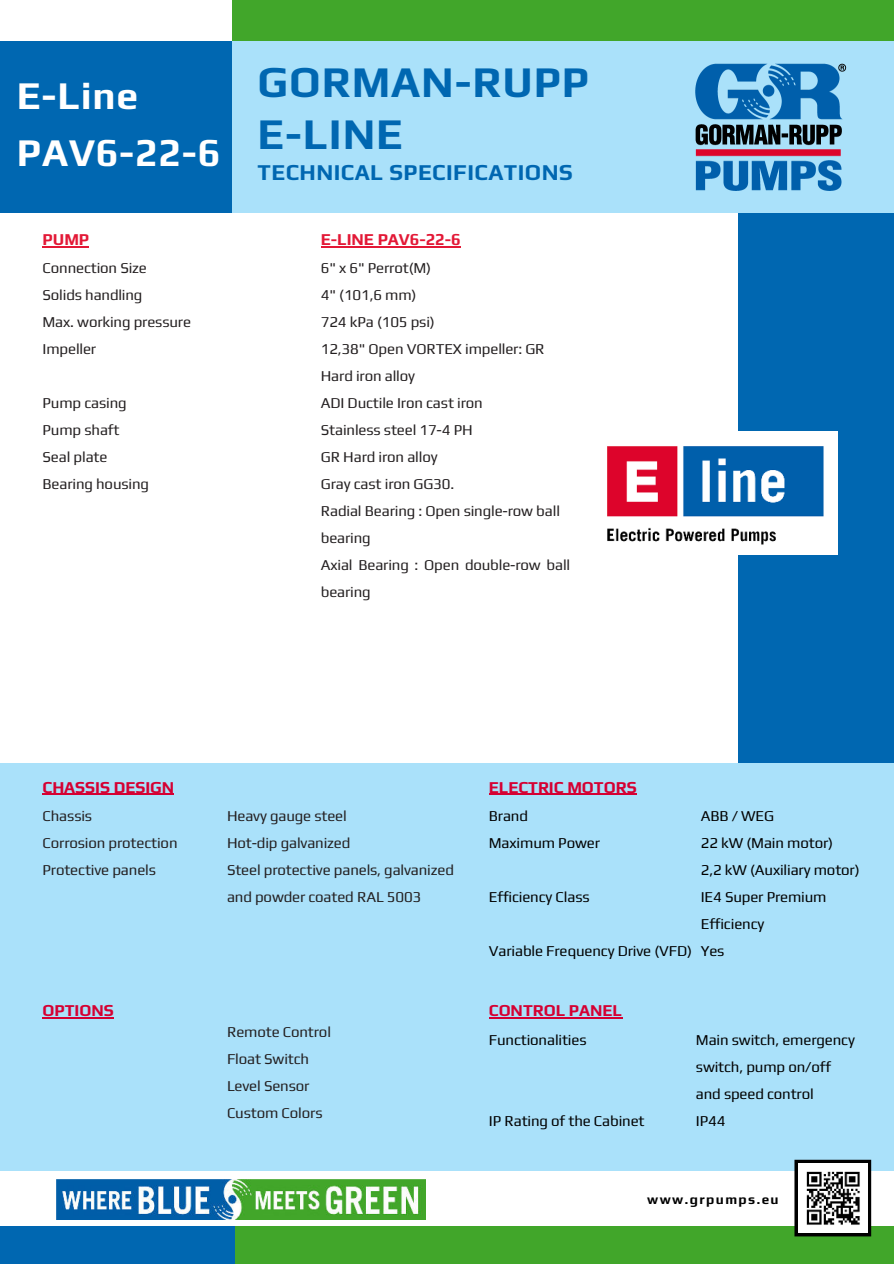
<style>
.page{position:relative;width:894px;height:1264px;background:#fff}
.page>*{position:absolute;margin:0;border:0;box-sizing:border-box;transform-origin:0 0}
.t1{font:700 43.5px/51.8px "Play";letter-spacing:.02em;color:#0067b1}
.t2{font:700 39px/57.3px "Play";letter-spacing:.02em;color:#fff}
.t3{font:700 22.5px "Play";letter-spacing:.02em;color:#0067b1}
.t4{font:700 16.5px "Play";letter-spacing:-.005em;color:#d50032}
.t5{font:700 16.5px "Play";letter-spacing:-.005em;color:#e31836}
.t6{font:15px/27px "Play";letter-spacing:-.01em;color:#231f20}
.t7{font:15px/27px "Play";letter-spacing:-.01em;color:#000}
.t8{font:700 13.5px "Play";letter-spacing:.105em;color:#000}
</style>
<div class="page">
<div style="left:737px;top:201px;width:156px;height:561px;background:#0067b1"></div>
<div style="left:0;top:762px;width:475px;height:408px;background:#aae1fa"></div>
<div style="left:458px;top:762px;width:435px;height:408px;background:#aae1fa"></div>
<div style="left:234px;top:1226px;width:659px;height:37px;background:#41a62a"></div>
<div style="left:0;top:1226px;width:234px;height:37px;background:#0067b1"></div>
<img style="left:57px;top:1179px;width:368px;height:40px">
<div style="left:232px;top:41px;width:661px;height:171px;background:#aae1fa"></div>
<div style="left:0;top:41px;width:232px;height:171px;background:#0067b1"></div>
<div style="left:232px;top:0;width:661px;height:41px;background:#41a62a"></div>
<img style="left:695px;top:63px;width:152px;height:128px">
<img style="left:607px;top:431px;width:230px;height:123px">
<hr style="left:488px;top:793px;width:148px;height:1px;background:#d50032">
<hr style="left:488px;top:1017px;width:134px;height:1px;background:#d50032">
<hr style="left:43px;top:246px;width:46px;height:1px;background:#e31836">
<hr style="left:43px;top:793px;width:131px;height:1px;background:#d50032">
<hr style="left:321px;top:246px;width:139px;height:1px;background:#e31836">
<hr style="left:43px;top:1017px;width:71px;height:1px;background:#d50032">
<svg style="left:794px;top:1159px;width:76px;height:77px"></svg>
<img style="left:798px;top:1163px;width:68px;height:69px">
<h2 class="t2" style="left:17px;top:64px;width:205px">E-Line<br>PAV6-22-6</h2>
<p class="t5" style="left:43px;top:228px;width:48px">PUMP</p>
<p class="t6" style="left:43px;top:253px;width:150px">Connection Size<br>Solids handling<br>Max. working pressure<br>Impeller</p>
<p class="t6" style="left:43px;top:388px;width:108px">Pump casing<br>Pump shaft<br>Seal plate<br>Bearing housing</p>
<h1 class="t1" style="left:257px;top:53px;width:333px">GORMAN-RUPP<br>E-LINE</h1>
<h3 class="t3" style="left:257px;top:156px;width:316px">TECHNICAL SPECIFICATIONS</h3>
<p class="t5" style="left:321px;top:228px;width:141px">E-LINE PAV6-22-6</p>
<p class="t6" style="left:321px;top:253px;width:251px">6" x 6" Perrot(M)<br>4" (101,6 mm)<br>724 kPa (105 psi)<br>12,38" Open VORTEX impeller: GR<br>Hard iron alloy<br>ADI Ductile Iron cast iron<br>Stainless steel 17-4 PH<br>GR Hard iron alloy<br>Gray cast iron GG30.<br>Radial Bearing : Open single-row ball bearing<br>Axial Bearing : Open double-row ball bearing</p>
<p class="t4" style="left:43px;top:775px;width:133px">CHASSIS DESIGN</p>
<p class="t6" style="left:43px;top:801px;width:136px">Chassis<br>Corrosion protection<br>Protective panels</p>
<p class="t4" style="left:43px;top:999px;width:73px">OPTIONS</p>
<p class="t6" style="left:227px;top:801px;width:228px">Heavy gauge steel<br>Hot-dip galvanized<br>Steel protective panels, galvanized and powder coated RAL 5003</p>
<p class="t6" style="left:227px;top:1017px;width:105px">Remote Control<br>Float Switch<br>Level Sensor<br>Custom Colors</p>
<p class="t4" style="left:488px;top:775px;width:149px">ELECTRIC MOTORS</p>
<p class="t7" style="left:488px;top:801px;width:113px">Brand<br>Maximum Power</p>
<p class="t7" style="left:488px;top:882px;width:102px">Efficiency Class</p>
<p class="t7" style="left:488px;top:936px;width:205px">Variable Frequency Drive (VFD)</p>
<p class="t7" style="left:700px;top:801px;width:160px">ABB / WEG<br>22 kW (Main motor)<br>2,2 kW (Auxiliary motor)<br>IE4 Super Premium<br>Efficiency<br>Yes</p>
<p class="t4" style="left:488px;top:999px;width:135px">CONTROL PANEL</p>
<p class="t7" style="left:488px;top:1024px;width:99px">Functionalities</p>
<p class="t7" style="left:488px;top:1105px;width:157px">IP Rating of the Cabinet</p>
<p class="t7" style="left:695px;top:1024px;width:160px">Main switch, emergency switch, pump on/off and speed control<br>IP44</p>
<p class="t8" style="left:647px;top:1189px;width:133px">www.grpumps.eu</p>
</div>
